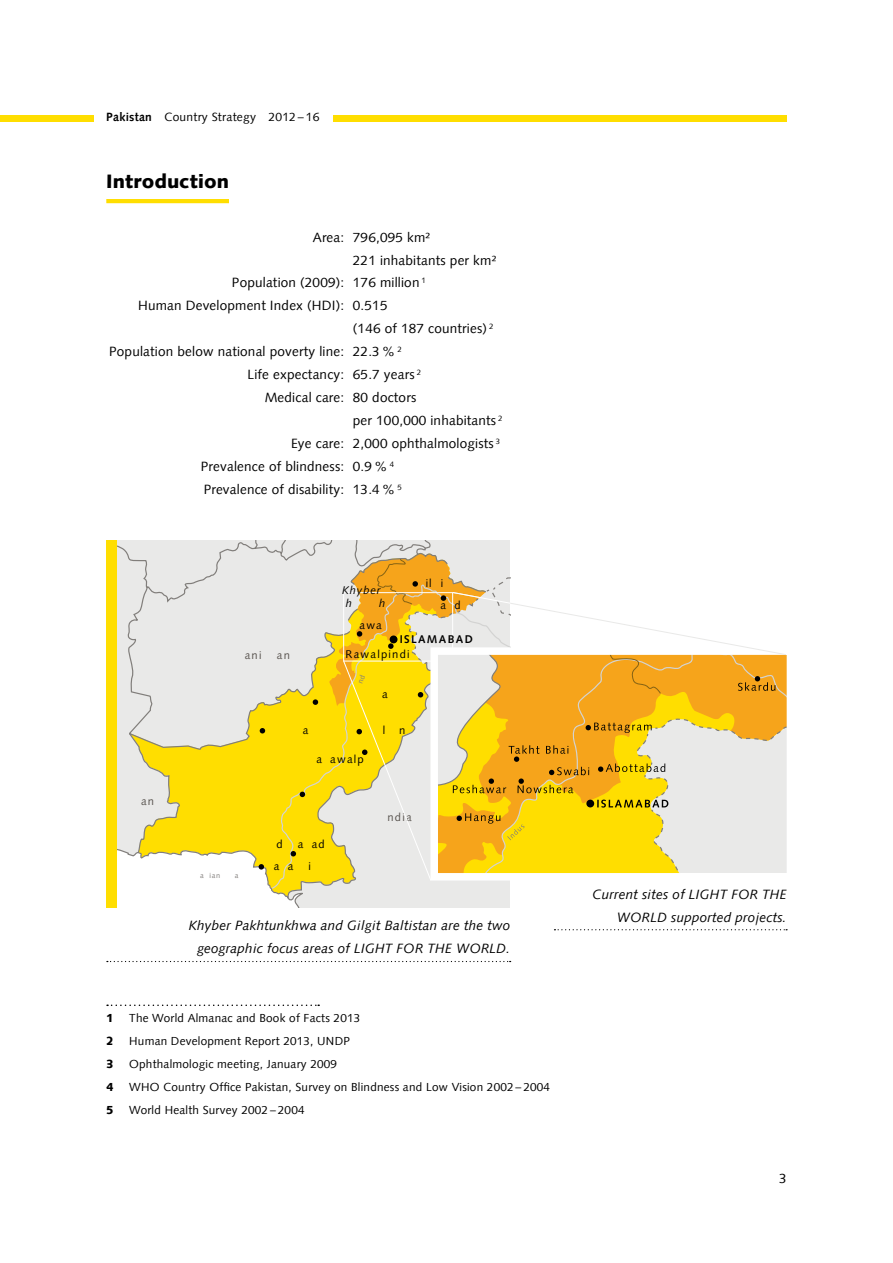
<style>
.page{position:relative;width:893px;height:1263px;background:#fff}
.page>*{position:absolute;margin:0;border:0;box-sizing:border-box;transform-origin:0 0}
.t1{font:900 19.5px "Syntax Com";letter-spacing:.005em;color:#000}
.t2{font:13.5px "Syntax Com";letter-spacing:.015em;color:#000}
.t3{font:italic 13.5px/23px "Syntax Com";letter-spacing:.015em;color:#000;text-align:right}
.t4{font:12px "Syntax Com";letter-spacing:.02em;color:#000}
.t5{font:11.7px "Syntax Com";letter-spacing:.02em;color:#000}
.t6{font:900 11.7px "Syntax Com";color:#000}
.t7{font:11.25px "Syntax Com";letter-spacing:.11em;color:#000}
.t8{font:11.25px "Syntax Com";letter-spacing:.11em;color:#59544f}
.t9{font:700 11.25px "Syntax Com";letter-spacing:.12em;color:#000}
.t10{font:italic 11.25px/12.3px "Syntax Com";letter-spacing:.07em;color:#000}
.t11{font:7.35px "Syntax Com";color:#817e7b}
.s1{font-weight:700}
</style>
<div class="page">
<div style="left:0;top:115px;width:94px;height:6px;background:#ffde00"></div>
<div style="left:333px;top:115px;width:454px;height:6px;background:#ffde00"></div>
<hr style="left:106px;top:199px;width:123px;height:4px;background:#ffde00">
<svg style="left:107px;top:1004px;width:212px;height:2px"></svg>
<svg style="left:107px;top:961px;width:404px;height:1px"></svg>
<svg style="left:554px;top:929px;width:233px;height:1px"></svg>
<svg style="left:117px;top:540px;width:393px;height:13px;background:#e2e2e1"></svg>
<div style="left:106px;top:540px;width:11px;height:367px;background:#ffde00"></div>
<svg style="left:117px;top:553px;width:670px;height:354px"></svg>
<p class="t4" style="left:106px;top:110px;width:215px"><span class="s1">Pakistan</span> Country Strategy 2012 – 16</p>
<h1 class="t1" style="left:106px;top:170px;width:124px">Introduction</h1>
<p class="t2" style="left:313px;top:229px;width:119px">Area: 796,095 km²</p>
<p class="t2" style="left:353px;top:252px;width:145px">221 inhabitants per km²</p>
<p class="t2" style="left:232px;top:275px;width:195px">Population (2009): 176 million <sup>1</sup></p>
<p class="t2" style="left:138px;top:298px;width:251px">Human Development Index (HDI): 0.515</p>
<p class="t2" style="left:353px;top:321px;width:142px">(146 of 187 countries) <sup>2</sup></p>
<p class="t2" style="left:109px;top:344px;width:294px">Population below national poverty line: 22.3% <sup>2</sup></p>
<p class="t2" style="left:247px;top:367px;width:175px">Life expectancy: 65.7 years <sup>2</sup></p>
<p class="t2" style="left:265px;top:390px;width:153px">Medical care: 80 doctors</p>
<p class="t2" style="left:353px;top:413px;width:151px">per 100,000 inhabitants <sup>2</sup></p>
<p class="t2" style="left:291px;top:436px;width:211px">Eye care: 2,000 ophthalmologists <sup>3</sup></p>
<p class="t2" style="left:201px;top:458px;width:195px">Prevalence of blindness: 0.9% <sup>4</sup></p>
<p class="t2" style="left:204px;top:481px;width:200px">Prevalence of disability: 13.4% <sup>5</sup></p>
<p class="t10" style="left:346px;top:584px;width:36px;text-indent:-4px">Khyber h</p>
<p class="t10" style="left:379px;top:597px;width:8px">h</p>
<p class="t7" style="left:359px;top:618px;width:24px">awa</p>
<p class="t7" style="left:426px;top:576px;width:19px">il i</p>
<p class="t7" style="left:440px;top:598px;width:22px">a d</p>
<p class="t9" style="left:400px;top:633px;width:75px">ISLAMABAD</p>
<p class="t8" style="left:245px;top:649px;width:18px">ani</p>
<p class="t8" style="left:277px;top:649px;width:15px">an</p>
<p class="t7" style="left:346px;top:648px;width:66px">Rawalpindi</p>
<p class="t8" style="left:141px;top:794px;width:15px">an</p>
<p class="t11" style="left:200px;top:871px;width:22px">a ian</p>
<p class="t11" style="left:235px;top:871px;width:5px">a</p>
<p class="t7" style="left:303px;top:723px;width:7px">a</p>
<p class="t7" style="left:316px;top:753px;width:49px">a awalp</p>
<p class="t7" style="left:276px;top:837px;width:8px">d</p>
<p class="t7" style="left:298px;top:837px;width:28px">a ad</p>
<p class="t7" style="left:274px;top:859px;width:21px">a a</p>
<p class="t7" style="left:309px;top:859px;width:4px">i</p>
<p class="t7" style="left:382px;top:687px;width:7px">a</p>
<p class="t7" style="left:383px;top:724px;width:24px">l n</p>
<p class="t8" style="left:387px;top:810px;width:26px">ndia</p>
<p class="t3" style="left:189px;top:914px;width:323px">Khyber Pakhtunkhwa and Gilgit Baltistan are the two geographic focus areas of LIGHT FOR THE WORLD.</p>
<p class="t6" style="left:106px;top:1011px;width:9px">1</p>
<p class="t5" style="left:129px;top:1011px;width:233px">The World Almanac and Book of Facts 2013</p>
<p class="t6" style="left:106px;top:1034px;width:9px">2</p>
<p class="t5" style="left:129px;top:1034px;width:222px">Human Development Report 2013, UNDP</p>
<p class="t6" style="left:106px;top:1057px;width:9px">3</p>
<p class="t5" style="left:129px;top:1057px;width:209px">Ophthalmologic meeting, January 2009</p>
<p class="t6" style="left:106px;top:1080px;width:9px">4</p>
<p class="t5" style="left:129px;top:1080px;width:422px">WHO Country Office Pakistan, Survey on Blindness and Low Vision 2002 – 2004</p>
<p class="t6" style="left:106px;top:1103px;width:9px">5</p>
<p class="t5" style="left:129px;top:1103px;width:177px">World Health Survey 2002 – 2004</p>
<p class="t3" style="left:592px;top:882px;width:196px">Current sites of LIGHT FOR THE<br>WORLD supported projects.</p>
<p class="t2" style="left:779px;top:1170px;width:9px">3</p>
</div>
